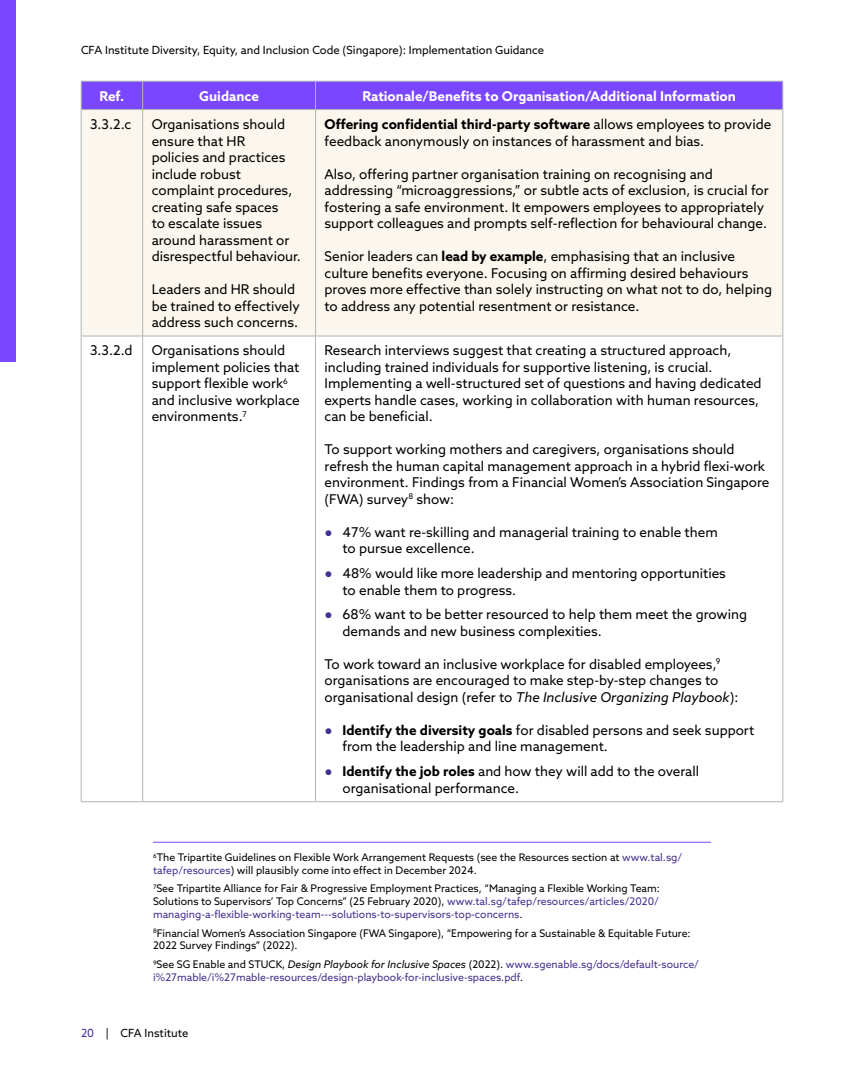
<style>
.page{position:relative;width:864px;height:1080px;background:#fff}
.page>*{position:absolute;margin:0;border:0;box-sizing:border-box;transform-origin:0 0}
.TB{font:13.5px/16.5px "Azo Sans";color:#000}
.TB_CH{font:700 13.5px "Azo Sans";color:#fff}
.t1{font:11.25px "Azo Sans";color:#000}
.Footnotes{font:10.5px/12.8px "Azo Sans";color:#000}
.Footnotes-2{font:10.5px/12.8px "Azo Sans";color:#452f8f}
.s1{font-weight:700}
.s2{font-family:"Times New Roman";font-weight:700;color:#452f8f}
.s3{font-style:italic}
.s4{color:#452f8f}
.s5{color:#000}
.s6{font-style:italic;color:#000}
</style>
<div class="page">
<div style="left:0;top:0;width:16px;height:362px;background:#7a46ff"></div>
<div style="left:82px;top:110px;width:701px;height:226px;background:#fbf6ee"></div>
<div style="left:81px;top:81px;width:703px;height:29px;background:#7a46ff"></div>
<hr style="left:81px;top:109px;width:62px;height:1px;background:#b1b4b6">
<hr style="left:81px;top:110px;width:1px;height:226px;background:#b1b4b6">
<hr style="left:143px;top:109px;width:173px;height:1px;background:#b1b4b6">
<hr style="left:142px;top:110px;width:1px;height:226px;background:#b1b4b6">
<hr style="left:316px;top:109px;width:467px;height:1px;background:#b1b4b6">
<hr style="left:315px;top:110px;width:1px;height:226px;background:#b1b4b6">
<hr style="left:783px;top:110px;width:1px;height:226px;background:#b1b4b6">
<hr style="left:81px;top:336px;width:62px;height:1px;background:#b1b4b6">
<hr style="left:81px;top:336px;width:1px;height:466px;background:#b1b4b6">
<hr style="left:143px;top:336px;width:173px;height:1px;background:#b1b4b6">
<hr style="left:142px;top:336px;width:1px;height:466px;background:#b1b4b6">
<hr style="left:316px;top:336px;width:467px;height:1px;background:#b1b4b6">
<hr style="left:315px;top:336px;width:1px;height:466px;background:#b1b4b6">
<hr style="left:783px;top:336px;width:1px;height:466px;background:#b1b4b6">
<hr style="left:81px;top:801px;width:62px;height:1px;background:#b1b4b6">
<hr style="left:143px;top:801px;width:173px;height:1px;background:#b1b4b6">
<hr style="left:316px;top:801px;width:467px;height:1px;background:#b1b4b6">
<hr style="left:153px;top:842px;width:558px;height:1px;background:#7a46ff">
<p class="t1" style="left:81px;top:43px;width:465px">CFA Institute Diversity, Equity, and Inclusion Code (Singapore): Implementation Guidance</p>
<p class="TB_CH" style="left:99px;top:87px;width:26px">Ref.</p>
<p class="TB_CH" style="left:199px;top:87px;width:61px">Guidance</p>
<p class="TB_CH" style="left:362px;top:87px;width:375px">Rationale/Benefits to Organisation/Additional Information</p>
<p class="TB" style="left:90px;top:116px;width:43px">3.3.2.c</p>
<p class="TB" style="left:152px;top:116px;width:150px">Organisations should ensure that HR<br>policies and practices include robust complaint procedures, creating safe spaces<br>to escalate issues around harassment or disrespectful behaviour.</p>
<p class="TB" style="left:152px;top:281px;width:150px">Leaders and HR should be trained to effectively address such concerns.</p>
<p class="TB" style="left:325px;top:116px;width:448px"><span class="s1">Offering confidential third-party software</span> allows employees to provide feedback anonymously on instances of harassment and bias.</p>
<p class="TB" style="left:325px;top:165px;width:446px">Also, offering partner organisation training on recognising and addressing “microaggressions,” or subtle acts of exclusion, is crucial for fostering a safe environment. It empowers employees to appropriately support colleagues and prompts self-reflection for behavioural change.</p>
<p class="TB" style="left:325px;top:248px;width:449px">Senior leaders can <span class="s1">lead by example</span>, emphasising that an inclusive culture benefits everyone. Focusing on affirming desired behaviours proves more effective than solely instructing on what not to do, helping to address any potential resentment or resistance.</p>
<p class="TB" style="left:90px;top:342px;width:44px">3.3.2.d</p>
<p class="TB" style="left:152px;top:342px;width:150px">Organisations should implement policies that support flexible work<sup>6 </sup>and inclusive workplace environments.<sup>7</sup></p>
<p class="TB" style="left:325px;top:342px;width:439px">Research interviews suggest that creating a structured approach, including trained individuals for supportive listening, is crucial.<br>Implementing a well-structured set of questions and having dedicated experts handle cases, working in collaboration with human resources, can be beneficial.</p>
<p class="TB" style="left:325px;top:441px;width:446px">To support working mothers and caregivers, organisations should refresh the human capital management approach in a hybrid flexi-work environment. Findings from a Financial Women’s Association Singapore (FWA) survey<sup>8</sup> show:</p>
<p class="TB" style="left:343px;top:524px;width:377px;text-indent:-18px"><span class="s2">●</span> 47% want re-skilling and managerial training to enable them to pursue excellence.</p>
<p class="TB" style="left:343px;top:565px;width:385px;text-indent:-18px"><span class="s2">●</span> 48% would like more leadership and mentoring opportunities to enable them to progress.</p>
<p class="TB" style="left:343px;top:606px;width:406px;text-indent:-18px"><span class="s2">●</span> 68% want to be better resourced to help them meet the growing demands and new business complexities.</p>
<p class="TB" style="left:325px;top:656px;width:415px">To work toward an inclusive workplace for disabled employees,<sup>9 </sup>organisations are encouraged to make step-by-step changes to organisational design (refer to <span class="s3">The Inclusive Organizing Playbook</span>):</p>
<p class="TB" style="left:343px;top:722px;width:413px;text-indent:-18px"><span class="s2">●</span> <span class="s1">Identify the diversity goals</span> for disabled persons and seek support from the leadership and line management.</p>
<p class="TB" style="left:343px;top:763px;width:358px;text-indent:-18px"><span class="s2">●</span> <span class="s1">Identify the job roles</span> and how they will add to the overall organisational performance.</p>
<p class="Footnotes" style="left:153px;top:851px;width:531px"><sup>6</sup>The Tripartite Guidelines on Flexible Work Arrangement Requests (see the Resources section at <span class="s4">www.tal.sg/ tafep/resources</span>) will plausibly come into effect in December 2024.</p>
<p class="Footnotes" style="left:153px;top:882px;width:508px;text-align:justify"><sup>7</sup>See Tripartite Alliance for Fair &amp; Progressive Employment Practices, “Managing a Flexible Working Team:<br>Solutions to Supervisors’ Top Concerns” (25 February 2020), <span class="s4">www.tal.sg/tafep/resources/articles/2020/ managing-a-flexible-working-team---solutions-to-supervisors-top-concerns</span>.</p>
<p class="Footnotes" style="left:153px;top:926px;width:539px"><sup>8</sup>Financial Women’s Association Singapore (FWA Singapore), “Empowering for a Sustainable &amp; Equitable Future:<br>2022 Survey Findings” (2022).</p>
<p class="Footnotes-2" style="left:153px;top:958px;width:548px"><sup>9</sup><span class="s5">See SG Enable and STUCK,</span> <span class="s6">Design Playbook for Inclusive Spaces</span> <span class="s5">(2022).</span> www.sgenable.sg/docs/default-source/ i%27mable/i%27mable-resources/design-playbook-for-inclusive-spaces.pdf<span class="s5">.</span></p>
<p class="t1" style="left:81px;top:1026px;width:109px"><span class="s4">20</span> | CFA Institute</p>
</div>
